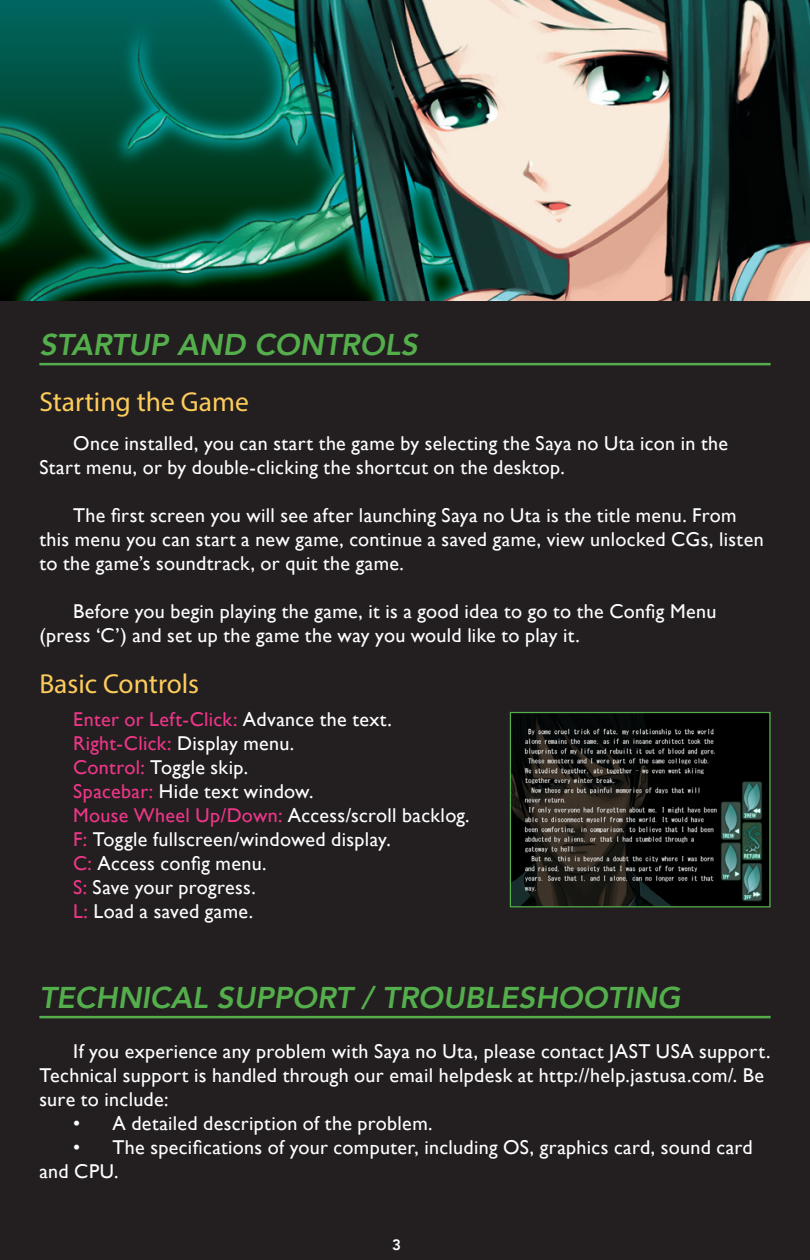
<style>
.page{position:relative;width:810px;height:1260px;background:#231f20}
.page>*{position:absolute;margin:0;border:0;box-sizing:border-box;transform-origin:0 0}
.Small_text_XC2{font:italic 800 30px "Avenir";color:#54ae4c}
.Small_text_XC2-2{font:27.5px "Myriad Pro";color:#fecc5b}
.Small_text_XC2-3{font:20px/24px "Gill Sans";letter-spacing:.015em;color:#fff}
.Small_text_XC2-4{font:20px "Gill Sans";letter-spacing:.015em;color:#ee3689}
.t1{font:800 15px "Avenir";color:#fff}
.s1{color:#fff}
.s2{color:#ee3689}
</style>
<div class="page">
<img style="left:0;top:0;width:810px;height:301px">
<hr style="left:39px;top:363px;width:732px;height:2px;background:#54ae4c">
<hr style="left:39px;top:1016px;width:732px;height:2px;background:#54ae4c">
<img style="left:512px;top:714px;width:257px;height:191px">
<div style="left:510px;top:712px;width:261px;height:195px;border:1px solid #54ae4c"></div>
<p class="Small_text_XC2" style="left:39px;top:327px;width:380px">STARTUP AND CONTROLS</p>
<p class="Small_text_XC2-2" style="left:39px;top:385px;width:211px">Starting the Game</p>
<p class="Small_text_XC2-3" style="left:39px;top:431px;width:690px;text-indent:34px">Once installed, you can start the game by selecting the Saya no Uta icon in the<br>Start menu, or by double-clicking the shortcut on the desktop.</p>
<p class="Small_text_XC2-3" style="left:39px;top:503px;width:726px;text-indent:34px">The first screen you will see after launching Saya no Uta is the title menu. From this menu you can start a new game, continue a saved game, view unlocked CGs, listen to the game’s soundtrack, or quit the game.</p>
<p class="Small_text_XC2-3" style="left:39px;top:599px;width:679px;text-indent:34px">Before you begin playing the game, it is a good idea to go to the Config Menu (press ‘C’) and set up the game the way you would like to play it.</p>
<p class="Small_text_XC2-2" style="left:39px;top:667px;width:161px">Basic Controls</p>
<p class="Small_text_XC2-4" style="left:73px;top:707px;width:320px">Enter or Left-Click: <span class="s1">Advance the text.</span></p>
<p class="Small_text_XC2-4" style="left:73px;top:731px;width:223px">Right-Click: <span class="s1">Display menu.</span></p>
<p class="Small_text_XC2-3" style="left:73px;top:755px;width:176px"><span class="s2">Control:</span> Toggle skip.</p>
<p class="Small_text_XC2-3" style="left:73px;top:779px;width:242px"><span class="s2">Spacebar:</span> Hide text window.</p>
<p class="Small_text_XC2-3" style="left:73px;top:803px;width:398px"><span class="s2">Mouse Wheel Up/Down:</span> Access/scroll backlog.</p>
<p class="Small_text_XC2-3" style="left:73px;top:827px;width:319px"><span class="s2">F:</span> Toggle fullscreen/windowed display.</p>
<p class="Small_text_XC2-3" style="left:73px;top:851px;width:195px"><span class="s2">C:</span> Access config menu.</p>
<p class="Small_text_XC2-3" style="left:73px;top:875px;width:184px"><span class="s2">S:</span> Save your progress.</p>
<p class="Small_text_XC2-3" style="left:73px;top:899px;width:181px"><span class="s2">L:</span> Load a saved game.</p>
<p class="Small_text_XC2" style="left:39px;top:980px;width:643px">TECHNICAL SUPPORT / TROUBLESHOOTING</p>
<p class="Small_text_XC2-3" style="left:39px;top:1039px;width:733px;text-indent:34px">If you experience any problem with Saya no Uta, please contact JAST USA support.<br>Technical support is handled through our email helpdesk at http://help.jastusa.com/. Be sure to include:</p>
<p class="Small_text_XC2-3" style="left:73px;top:1111px;width:361px">• A detailed description of the problem.</p>
<p class="Small_text_XC2-3" style="left:39px;top:1135px;width:715px;text-indent:34px">• The specifications of your computer, including OS, graphics card, sound card and CPU.</p>
<p class="t1" style="left:392px;top:1231px;width:10px">3</p>
</div>
